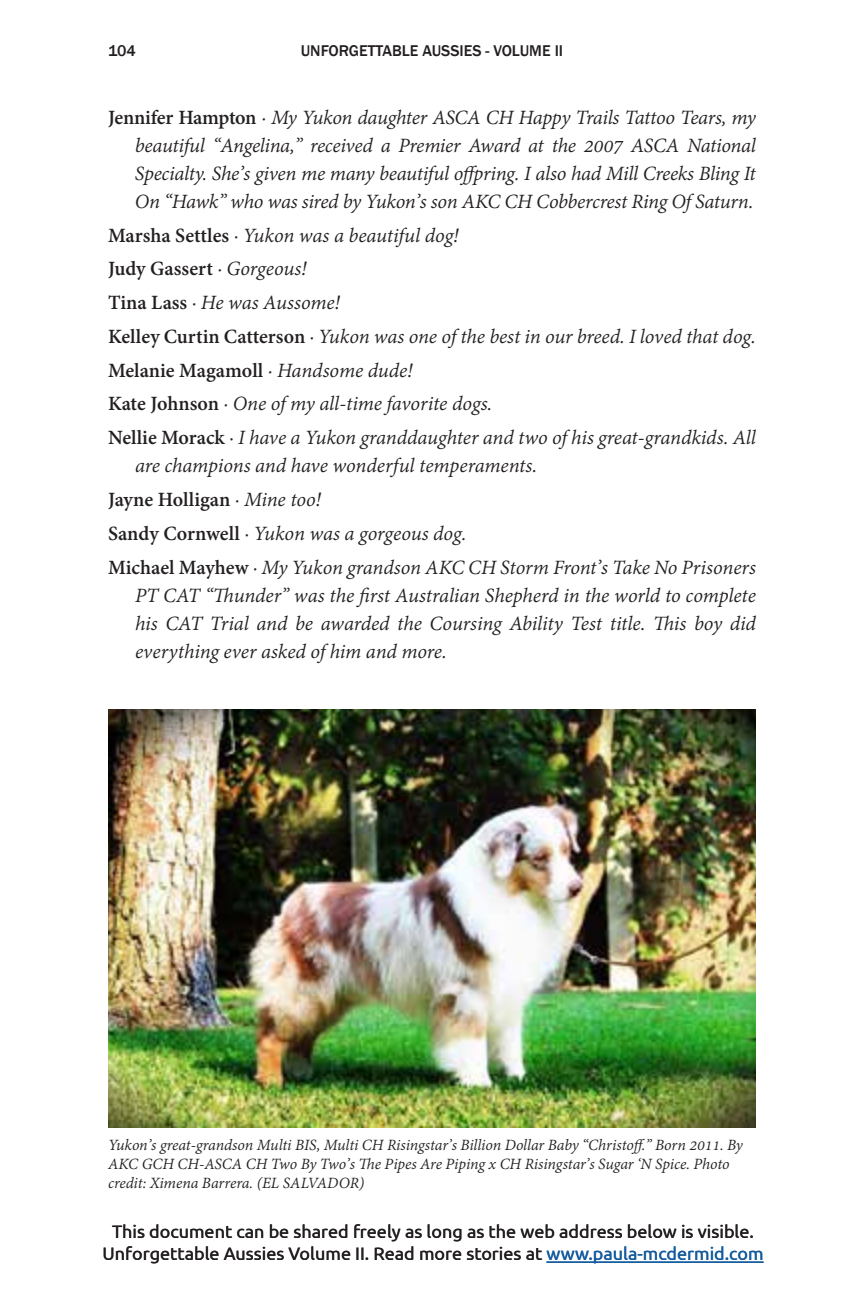
<style>
.page{position:relative;width:864px;height:1296px;background:#fff}
.page>*{position:absolute;margin:0;border:0;box-sizing:border-box;transform-origin:0 0}
.t1{font:italic 22px/33.8px "Adobe Devanagari";letter-spacing:-.01em;color:#231f20;text-align:justify}
.t2{font:18px/22px "Ubuntu";color:#231f20;text-align:center}
.t3{font:italic 17px/19px "Adobe Devanagari";letter-spacing:-.005em;color:#231f20}
.t4{font:500 16px "Franklin Gothic";color:#231f20}
.s1{font-weight:700;font-style:normal}
.s2{color:#175d9e}
</style>
<div class="page">
<hr style="left:547px;top:1261px;width:217px;height:2px;background:#175d9e">
<img style="left:108px;top:709px;width:648px;height:418px">
<p class="t4" style="left:108px;top:41px;width:29px">104</p>
<p class="t4" style="left:301px;top:41px;width:264px">UNFORGETTABLE AUSSIES - VOLUME II</p>
<p class="t1" style="left:135px;top:105px;width:623px;line-height:28px;text-indent:-27px"><span class="s1">Jennifer Hampton</span> · My Yukon daughter ASCA CH Happy Trails Tattoo Tears, my beautiful “Angelina,” received a Premier Award at the 2007 ASCA National Specialty. She’s given me many beautiful offpring. I also had Mill Creeks Bling It On “Hawk” who was sired by Yukon’s son AKC CH Cobbercrest Ring Of Saturn.</p>
<p class="t1" style="left:108px;top:220px;width:650px;text-align:left"><span class="s1">Marsha Settles</span> · Yukon was a beautiful dog!<br><span class="s1">Judy Gassert</span> · Gorgeous!<br><span class="s1">Tina Lass</span> · He was Aussome!<br><span class="s1">Kelley Curtin Catterson</span> · Yukon was one of the best in our breed. I loved that dog.<br><span class="s1">Melanie Magamoll</span> · Handsome dude!<br><span class="s1">Kate Johnson</span> · One of my all-time favorite dogs.<br><span class="s1">Nellie Morack</span> · I have a Yukon granddaughter and two of his great-grandkids. All</p>
<p class="t1" style="left:108px;top:451px;width:650px;text-align:left;text-indent:27px">are champions and have wonderful temperaments.<br><span class="s1">Jayne Holligan</span> · Mine too!<br><span class="s1">Sandy Cornwell</span> · Yukon was a gorgeous dog.<br><span class="s1">Michael Mayhew</span> · My Yukon grandson AKC CH Storm Front’s Take No Prisoners</p>
<p class="t1" style="left:135px;top:583px;width:622px;line-height:28px">PT CAT “Thunder” was the first Australian Shepherd in the world to complete his CAT Trial and be awarded the Coursing Ability Test title. This boy did everything ever asked of him and more.</p>
<p class="t3" style="left:108px;top:1137px;width:636px">Yukon’s great-grandson Multi BIS, Multi CH Risingstar’s Billion Dollar Baby “Christoff.” Born 2011. By<br>AKC GCH CH-ASCA CH Two By Two’s The Pipes Are Piping x CH Risingstar’s Sugar ‘N Spice. Photo credit: Ximena Barrera. (EL SALVADOR)</p>
<p class="t2" style="left:103px;top:1220px;width:663px">This document can be shared freely as long as the web address below is visible.<br>Unforgettable Aussies Volume II. Read more stories at <span class="s2">www.paula-mcdermid.com</span></p>
</div>
